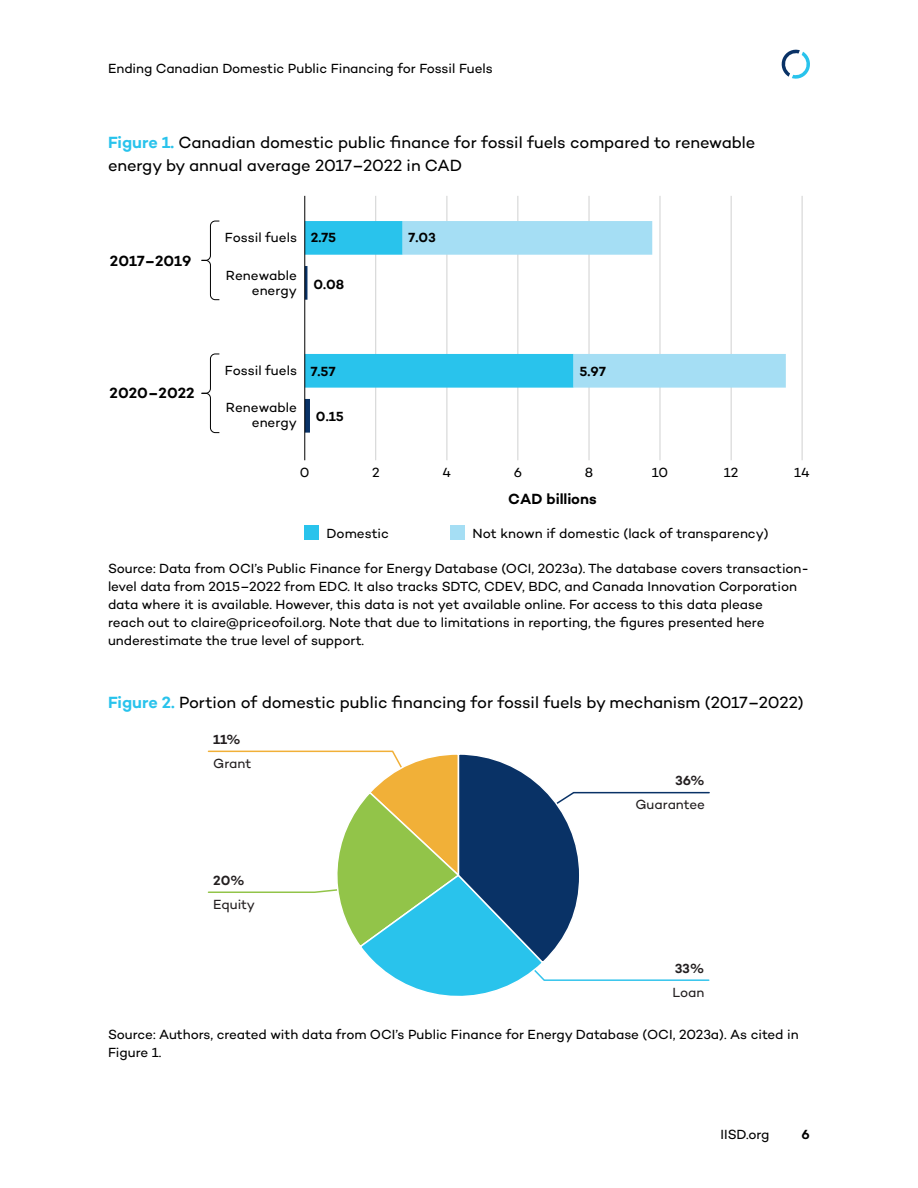
<style>
.page{position:relative;width:918px;height:1188px;background:#fff}
.page>*{position:absolute;margin:0;border:0;box-sizing:border-box;transform-origin:0 0}
.Figure_title{font:16.5px/22.5px "Campton";letter-spacing:-.005em;color:#000}
.t1{font:600 15px "Campton";color:#000}
.Source{font:13.5px/18px "Campton";letter-spacing:-.005em;color:#000}
.t2{font:13.5px/24px "Campton";color:#231f20}
.t3{font:600 13.5px "Campton";color:#000}
.s1{font-weight:600;color:#29c3ec}
.s2{font-weight:600}
</style>
<div class="page">
<svg style="left:781px;top:49px;width:29px;height:30px"></svg>
<hr style="left:802px;top:196px;width:1px;height:264px;background:#d0d1d1">
<hr style="left:731px;top:196px;width:1px;height:264px;background:#d0d1d1">
<hr style="left:660px;top:196px;width:1px;height:264px;background:#d0d1d1">
<hr style="left:589px;top:196px;width:1px;height:264px;background:#d0d1d1">
<hr style="left:517px;top:196px;width:1px;height:264px;background:#d0d1d1">
<hr style="left:447px;top:196px;width:1px;height:264px;background:#d0d1d1">
<hr style="left:375px;top:196px;width:1px;height:264px;background:#d0d1d1">
<svg style="left:305px;top:221px;width:98px;height:167px"></svg>
<svg style="left:403px;top:221px;width:383px;height:167px"></svg>
<svg style="left:305px;top:266px;width:5px;height:167px"></svg>
<hr style="left:304px;top:196px;width:1px;height:264px;background:#000">
<svg style="left:201px;top:353px;width:19px;height:80px"></svg>
<svg style="left:201px;top:220px;width:19px;height:80px"></svg>
<div style="left:305px;top:526px;width:14px;height:14px;background:#29c3ec"></div>
<div style="left:451px;top:526px;width:14px;height:14px;background:#a5def4"></div>
<svg style="left:207px;top:750px;width:503px;height:246px"></svg>
<p class="Source" style="left:108px;top:59px;width:386px">Ending Canadian Domestic Public Financing for Fossil Fuels</p>
<p class="Figure_title" style="left:108px;top:131px;width:649px"><span class="s1">Figure 1.</span> Canadian domestic public finance for fossil fuels compared to renewable energy by annual average 2017–2022 in CAD</p>
<p class="t1" style="left:110px;top:251px;width:83px">2017–2019</p>
<p class="t1" style="left:110px;top:384px;width:87px">2020–2022</p>
<p class="Source" style="left:225px;top:228px;width:74px">Fossil fuels</p>
<p class="Source" style="left:226px;top:268px;width:73px;line-height:15px;text-align:right">Renewable energy</p>
<p class="t3" style="left:311px;top:229px;width:27px">2.75</p>
<p class="t3" style="left:409px;top:229px;width:29px">7.03</p>
<p class="t3" style="left:313px;top:275px;width:32px">0.08</p>
<p class="Source" style="left:225px;top:361px;width:74px">Fossil fuels</p>
<p class="Source" style="left:226px;top:400px;width:73px;line-height:15px;text-align:right">Renewable energy</p>
<p class="t3" style="left:311px;top:363px;width:26px">7.57</p>
<p class="t3" style="left:580px;top:363px;width:28px">5.97</p>
<p class="t3" style="left:316px;top:408px;width:29px">0.15</p>
<p class="Source" style="left:300px;top:463px;width:11px">0</p>
<p class="Source" style="left:372px;top:463px;width:9px">2</p>
<p class="Source" style="left:443px;top:463px;width:10px">4</p>
<p class="Source" style="left:514px;top:463px;width:10px">6</p>
<p class="Source" style="left:585px;top:463px;width:10px">8</p>
<p class="Source" style="left:652px;top:463px;width:18px">10</p>
<p class="Source" style="left:724px;top:463px;width:16px">12</p>
<p class="Source" style="left:794px;top:463px;width:17px">14</p>
<p class="t1" style="left:508px;top:489px;width:90px">CAD billions</p>
<p class="Source" style="left:326px;top:524px;width:64px">Domestic</p>
<p class="Source" style="left:473px;top:524px;width:298px">Not known if domestic (lack of transparency)</p>
<p class="Source" style="left:108px;top:560px;width:703px">Source: Data from OCI’s Public Finance for Energy Database (OCI, 2023a). The database covers transaction&shy;level data from 2015–2022 from EDC. It also tracks SDTC, CDEV, BDC, and Canada Innovation Corporation data where it is available. However, this data is not yet available online. For access to this data please<br>reach out to claire@priceofoil.org. Note that due to limitations in reporting, the figures presented here underestimate the true level of support.</p>
<p class="Figure_title" style="left:108px;top:691px;width:697px"><span class="s1">Figure 2.</span> Portion of domestic public financing for fossil fuels by mechanism (2017–2022)</p>
<p class="t2" style="left:213px;top:727px;width:40px"><span class="s2">11%<br></span>Grant</p>
<p class="t2" style="left:213px;top:868px;width:43px"><span class="s2">20%<br></span>Equity</p>
<p class="t2" style="left:635px;top:768px;width:71px;text-align:right"><span class="s2">36%<br></span>Guarantee</p>
<p class="t2" style="left:672px;top:956px;width:34px"><span class="s2">33%<br></span>Loan</p>
<p class="Source" style="left:108px;top:1025px;width:692px">Source: Authors, created with data from OCI’s Public Finance for Energy Database (OCI, 2023a). As cited in<br>Figure 1.</p>
<p class="Source" style="left:721px;top:1126px;width:50px">IISD.org</p>
<p class="t3" style="left:802px;top:1126px;width:10px">6</p>
</div>
